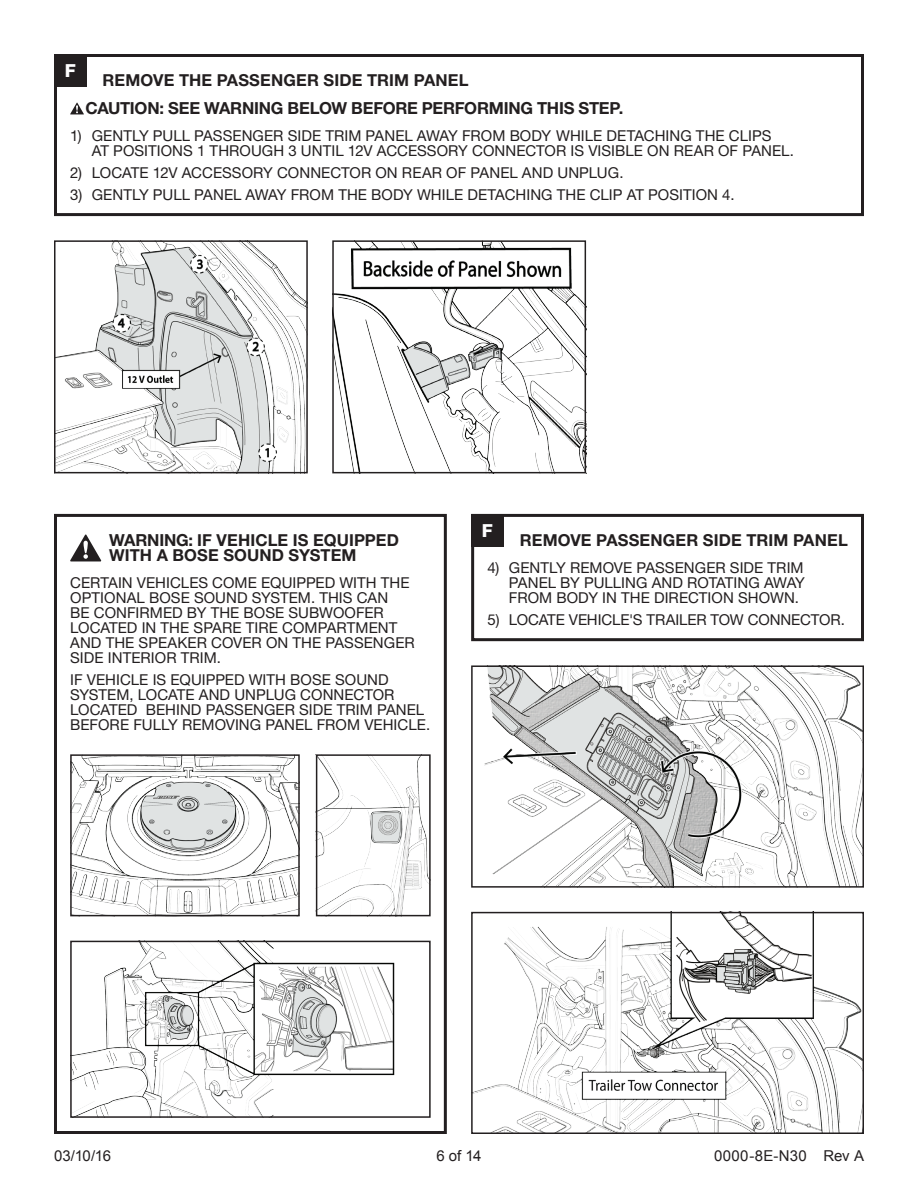
<style>
.page{position:relative;width:918px;height:1188px;background:#fff}
.page>*{position:absolute;margin:0;border:0;box-sizing:border-box;transform-origin:0 0}
.t1{font:800 18px "Helvetica Neue LT Std";color:#fff}
.t2{font:700 16.65px "Helvetica Neue LT Std";letter-spacing:-.015em;color:#231f20}
.t3{font:700 16.5px/15px "Helvetica Neue LT Std";letter-spacing:.005em;color:#231f20}
.t4{font:15px/15px "Helvetica Neue LT Std";letter-spacing:.005em;color:#231f20}
.t5{font:15px "Arial";letter-spacing:.005em;color:#231f20}
.s1{font-size:16.65px}
</style>
<div class="page">
<svg style="left:70px;top:103px;width:14px;height:11px"></svg>
<svg style="left:70px;top:534px;width:31px;height:27px"></svg>
<div style="left:54px;top:54px;width:810px;height:162px;border:3px solid #231f20"></div>
<div style="left:54px;top:514px;width:393px;height:620px;border:3px solid #231f20"></div>
<div style="left:54px;top:54px;width:32px;height:32px;background:#231f20"></div>
<img style="left:57px;top:243px;width:248px;height:227px">
<div style="left:54px;top:240px;width:254px;height:233px;border:2px solid #231f20"></div>
<img style="left:335px;top:243px;width:248px;height:227px">
<div style="left:332px;top:240px;width:254px;height:233px;border:2px solid #231f20"></div>
<img style="left:73px;top:944px;width:322px;height:171px">
<div style="left:70px;top:941px;width:361px;height:177px;border:2px solid #231f20"></div>
<div style="left:471px;top:514px;width:393px;height:127px;border:3px solid #231f20"></div>
<div style="left:471px;top:514px;width:33px;height:32px;background:#231f20"></div>
<img style="left:484px;top:668px;width:377px;height:217px">
<div style="left:471px;top:665px;width:393px;height:223px;border:2px solid #231f20"></div>
<img style="left:474px;top:915px;width:387px;height:216px">
<div style="left:471px;top:912px;width:393px;height:222px;border:2px solid #231f20"></div>
<img style="left:73px;top:757px;width:224px;height:156px">
<div style="left:70px;top:754px;width:230px;height:162px;border:2px solid #231f20"></div>
<img style="left:319px;top:757px;width:109px;height:156px">
<div style="left:316px;top:754px;width:115px;height:162px;border:2px solid #231f20"></div>
<p class="t1" style="left:65px;top:60px;width:12px">F</p>
<p class="t3" style="left:103px;top:73px;width:367px">REMOVE THE PASSENGER SIDE TRIM PANEL</p>
<p class="t2" style="left:86px;top:98px;width:539px">CAUTION: SEE WARNING BELOW BEFORE PERFORMING THIS STEP.</p>
<p class="t4" style="left:92px;top:128px;width:704px;text-indent:-22px">1) GENTLY PULL PASSENGER SIDE TRIM PANEL AWAY FROM BODY WHILE DETACHING THE CLIPS<br>AT POSITIONS 1 THROUGH 3 UNTIL 12V ACCESSORY CONNECTOR IS VISIBLE ON REAR OF PANEL.</p>
<p class="t4" style="left:70px;top:165px;width:555px">2) LOCATE 12V ACCESSORY CONNECTOR ON REAR OF PANEL AND UNPLUG.</p>
<p class="t4" style="left:70px;top:187px;width:666px">3) GENTLY PULL PANEL AWAY FROM THE BODY WHILE DETACHING THE CLIP AT POSITION 4.</p>
<p class="t3" style="left:109px;top:533px;width:291px"><span class="s1">WARNING:</span> IF VEHICLE IS EQUIPPED<br>WITH A BOSE SOUND SYSTEM</p>
<p class="t4" style="left:70px;top:575px;width:346px">CERTAIN VEHICLES COME EQUIPPED WITH THE OPTIONAL BOSE SOUND SYSTEM. THIS CAN<br>BE CONFIRMED BY THE BOSE SUBWOOFER LOCATED IN THE SPARE TIRE COMPARTMENT AND THE SPEAKER COVER ON THE PASSENGER SIDE INTERIOR TRIM.</p>
<p class="t4" style="left:70px;top:672px;width:362px">IF VEHICLE IS EQUIPPED WITH BOSE SOUND SYSTEM, LOCATE AND UNPLUG CONNECTOR LOCATED BEHIND PASSENGER SIDE TRIM PANEL BEFORE FULLY REMOVING PANEL FROM VEHICLE.</p>
<p class="t1" style="left:482px;top:519px;width:12px">F</p>
<p class="t3" style="left:520px;top:533px;width:330px">REMOVE PASSENGER SIDE TRIM PANEL</p>
<p class="t4" style="left:509px;top:560px;width:298px;text-align:justify;text-indent:-22px">4) GENTLY REMOVE PASSENGER SIDE TRIM PANEL BY PULLING AND ROTATING AWAY FROM BODY IN THE DIRECTION SHOWN.</p>
<p class="t4" style="left:487px;top:612px;width:359px">5) LOCATE VEHICLE'S TRAILER TOW CONNECTOR.</p>
<p class="t5" style="left:54px;top:1146px;width:59px">03/10/16</p>
<p class="t5" style="left:436px;top:1146px;width:47px">6 of 14</p>
<p class="t5" style="left:714px;top:1146px;width:151px">0000-8E-N30 Rev A</p>
</div>
